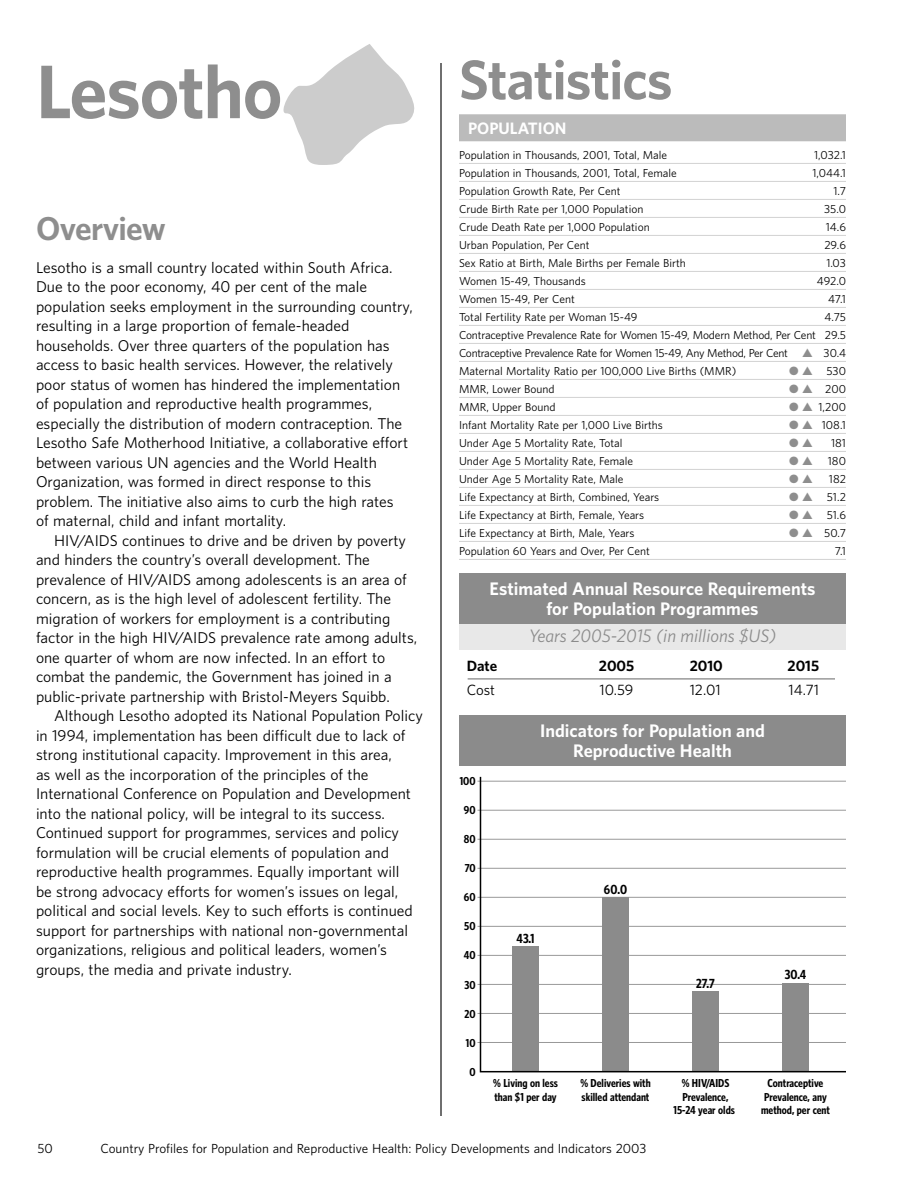
<style>
.page{position:relative;width:918px;height:1188px;background:#fff}
.page>*{position:absolute;margin:0;border:0;box-sizing:border-box;transform-origin:0 0}
.t1{font:700 69px "UNFPA";letter-spacing:-.02em;color:#8e8e8e}
.t2{font:700 51px "UNFPA";letter-spacing:-.02em;color:#8e8e8e}
.t3{font:700 30px "UNFPA";letter-spacing:-.02em;color:#8e8e8e}
.t4{font:700 16.5px/19.5px "UNFPA";color:#fff;text-align:center}
.t5{font:italic 16.5px "UNFPA Text";color:#8b8b8b}
.t6{font:700 15px "UNFPA";color:#fff}
.t7{font:14.25px/19.5px "UNFPA Text";color:#000}
.t8{font:13.5px "UNFPA Text";color:#000}
.t9{font:700 13.5px "UNFPA";color:#000}
.t10{font:12px "UNFPA Text";color:#000}
.t11{font:700 condensed 12px "UNFPA";color:#000}
.t12{font:10.5px/18px "UNFPA Text";color:#000}
.t13{font:700 condensed 10.5px/13.5px "UNFPA";color:#000}
.s1{color:#8e8e8e}
</style>
<div class="page">
<svg style="left:283px;top:44px;width:132px;height:121px"></svg>
<div style="left:459px;top:114px;width:387px;height:27px;background:#bbb"></div>
<hr style="left:459px;top:163px;width:387px;height:1px;background:#d2d2d2">
<hr style="left:459px;top:181px;width:387px;height:1px;background:#d2d2d2">
<hr style="left:459px;top:199px;width:387px;height:1px;background:#d2d2d2">
<hr style="left:459px;top:217px;width:387px;height:1px;background:#d2d2d2">
<hr style="left:459px;top:235px;width:387px;height:1px;background:#d2d2d2">
<hr style="left:459px;top:253px;width:387px;height:1px;background:#d2d2d2">
<hr style="left:459px;top:271px;width:387px;height:1px;background:#d2d2d2">
<hr style="left:459px;top:289px;width:387px;height:1px;background:#d2d2d2">
<hr style="left:459px;top:307px;width:387px;height:1px;background:#d2d2d2">
<hr style="left:459px;top:325px;width:387px;height:1px;background:#d2d2d2">
<hr style="left:459px;top:343px;width:387px;height:1px;background:#d2d2d2">
<hr style="left:459px;top:361px;width:387px;height:1px;background:#d2d2d2">
<hr style="left:459px;top:379px;width:387px;height:1px;background:#d2d2d2">
<hr style="left:459px;top:397px;width:387px;height:1px;background:#d2d2d2">
<hr style="left:459px;top:415px;width:387px;height:1px;background:#d2d2d2">
<hr style="left:459px;top:433px;width:387px;height:1px;background:#d2d2d2">
<hr style="left:459px;top:451px;width:387px;height:1px;background:#d2d2d2">
<hr style="left:459px;top:469px;width:387px;height:1px;background:#d2d2d2">
<hr style="left:459px;top:487px;width:387px;height:1px;background:#d2d2d2">
<hr style="left:459px;top:505px;width:387px;height:1px;background:#d2d2d2">
<hr style="left:459px;top:523px;width:387px;height:1px;background:#d2d2d2">
<hr style="left:459px;top:541px;width:387px;height:1px;background:#d2d2d2">
<hr style="left:459px;top:559px;width:387px;height:1px;background:#d2d2d2">
<hr style="left:440px;top:63px;width:2px;height:1053px;background:#000">
<hr style="left:478px;top:781px;width:368px;height:1px;background:#999">
<hr style="left:478px;top:810px;width:368px;height:1px;background:#999">
<hr style="left:478px;top:839px;width:368px;height:1px;background:#999">
<hr style="left:478px;top:868px;width:368px;height:1px;background:#999">
<hr style="left:478px;top:897px;width:368px;height:1px;background:#999">
<hr style="left:478px;top:926px;width:368px;height:1px;background:#999">
<hr style="left:478px;top:955px;width:368px;height:1px;background:#999">
<hr style="left:478px;top:984px;width:368px;height:1px;background:#999">
<hr style="left:478px;top:1013px;width:368px;height:1px;background:#999">
<hr style="left:478px;top:1042px;width:368px;height:1px;background:#999">
<div style="left:459px;top:715px;width:387px;height:51px;background:#8b8b8b"></div>
<div style="left:459px;top:624px;width:387px;height:25px;background:#e8e8e8"></div>
<div style="left:459px;top:573px;width:387px;height:51px;background:#8b8b8b"></div>
<hr style="left:468px;top:678px;width:367px;height:2px;background:#999">
<svg style="left:479px;top:776px;width:367px;height:297px"></svg>
<h1 class="t1" style="left:36px;top:65px;width:248px">Lesotho</h1>
<h3 class="t3" style="left:36px;top:217px;width:131px">Overview</h3>
<p class="t7" style="left:36px;top:259px;width:378px">Lesotho is a small country located within South Africa.<br>Due to the poor economy, 40 per cent of the male population seeks employment in the surrounding country, resulting in a large proportion of female-headed households. Over three quarters of the population has access to basic health services. However, the relatively poor status of women has hindered the implementation of population and reproductive health programmes, especially the distribution of modern contraception. The Lesotho Safe Motherhood Initiative, a collaborative effort between various UN agencies and the World Health Organization, was formed in direct response to this problem. The initiative also aims to curb the high rates<br>of maternal, child and infant mortality.</p>
<p class="t7" style="left:36px;top:532px;width:383px;text-indent:18px">HIV/AIDS continues to drive and be driven by poverty and hinders the country’s overall development. The prevalence of HIV/AIDS among adolescents is an area of concern, as is the high level of adolescent fertility. The migration of workers for employment is a contributing factor in the high HIV/AIDS prevalence rate among adults, one quarter of whom are now infected. In an effort to combat the pandemic, the Government has joined in a public-private partnership with Bristol-Meyers Squibb.</p>
<p class="t7" style="left:36px;top:708px;width:388px;text-indent:18px">Although Lesotho adopted its National Population Policy in 1994, implementation has been difficult due to lack of strong institutional capacity. Improvement in this area,<br>as well as the incorporation of the principles of the International Conference on Population and Development into the national policy, will be integral to its success.<br>Continued support for programmes, services and policy formulation will be crucial elements of population and reproductive health programmes. Equally important will<br>be strong advocacy efforts for women’s issues on legal, political and social levels. Key to such efforts is continued support for partnerships with national non-governmental organizations, religious and political leaders, women’s groups, the media and private industry.</p>
<h2 class="t2" style="left:459px;top:60px;width:215px">Statistics</h2>
<p class="t6" style="left:468px;top:122px;width:100px">POPULATION</p>
<p class="t12" style="left:459px;top:147px;width:358px">Population in Thousands, 2001, Total, Male<br>Population in Thousands, 2001, Total, Female<br>Population Growth Rate, Per Cent<br>Crude Birth Rate per 1,000 Population<br>Crude Death Rate per 1,000 Population<br>Urban Population, Per Cent<br>Sex Ratio at Birth, Male Births per Female Birth<br>Women 15-49, Thousands<br>Women 15-49, Per Cent<br>Total Fertility Rate per Woman 15-49<br>Contraceptive Prevalence Rate for Women 15-49, Modern Method, Per Cent Contraceptive Prevalence Rate for Women 15-49, Any Method, Per Cent <span class="s1">▲ </span>Maternal Mortality Ratio per 100,000 Live Births (MMR)</p>
<p class="t12" style="left:459px;top:381px;width:97px">MMR, Lower Bound</p>
<p class="t12" style="left:459px;top:399px;width:98px">MMR, Upper Bound</p>
<p class="t12" style="left:459px;top:417px;width:206px">Infant Mortality Rate per 1,000 Live Births</p>
<p class="t12" style="left:459px;top:435px;width:165px">Under Age 5 Mortality Rate, Total</p>
<p class="t12" style="left:459px;top:453px;width:176px">Under Age 5 Mortality Rate, Female</p>
<p class="t12" style="left:459px;top:471px;width:166px">Under Age 5 Mortality Rate, Male</p>
<p class="t12" style="left:459px;top:489px;width:202px">Life Expectancy at Birth, Combined, Years</p>
<p class="t12" style="left:459px;top:507px;width:187px">Life Expectancy at Birth, Female, Years</p>
<p class="t12" style="left:459px;top:525px;width:177px">Life Expectancy at Birth, Male, Years</p>
<p class="t12" style="left:459px;top:543px;width:192px">Population 60 Years and Over, Per Cent</p>
<p class="t12" style="left:812px;top:147px;width:35px;text-align:right">1,032.1<br>1,044.1<br>1.7<br>35.0<br>14.6<br>29.6<br>1.03<br>492.0<br>47.1<br>4.75<br>29.5<br>30.4<br>530<br>200<br>1,200<br>108.1<br>181<br>180<br>182<br>51.2<br>51.6<br>50.7<br>7.1</p>
<p class="t4" style="left:490px;top:581px;width:327px">Estimated Annual Resource Requirements for Population Programmes</p>
<p class="t5" style="left:529px;top:629px;width:249px">Years 2005-2015 (in millions $US)</p>
<p class="t9" style="left:467px;top:660px;width:32px">Date</p>
<p class="t9" style="left:599px;top:660px;width:37px">2005</p>
<p class="t9" style="left:690px;top:660px;width:35px">2010</p>
<p class="t9" style="left:788px;top:660px;width:33px">2015</p>
<p class="t8" style="left:467px;top:684px;width:30px">Cost</p>
<p class="t8" style="left:600px;top:684px;width:35px">10.59</p>
<p class="t8" style="left:690px;top:684px;width:32px">12.01</p>
<p class="t8" style="left:789px;top:684px;width:32px">14.71</p>
<p class="t13" style="left:460px;top:775px;width:17px">100</p>
<p class="t13" style="left:464px;top:804px;width:13px">90</p>
<p class="t13" style="left:464px;top:833px;width:13px">80</p>
<p class="t13" style="left:465px;top:862px;width:12px">70</p>
<p class="t13" style="left:464px;top:892px;width:13px">60</p>
<p class="t13" style="left:464px;top:921px;width:13px">50</p>
<p class="t13" style="left:464px;top:950px;width:13px">40</p>
<p class="t13" style="left:464px;top:979px;width:13px">30</p>
<p class="t13" style="left:464px;top:1008px;width:13px">20</p>
<p class="t13" style="left:466px;top:1037px;width:11px">10</p>
<p class="t13" style="left:469px;top:1066px;width:8px">0</p>
<p class="t4" style="left:540px;top:723px;width:226px">Indicators for Population and<br>Reproductive Health</p>
<p class="t11" style="left:517px;top:934px;width:19px">43.1</p>
<p class="t11" style="left:604px;top:885px;width:25px">60.0</p>
<p class="t11" style="left:696px;top:979px;width:20px">27.7</p>
<p class="t11" style="left:785px;top:970px;width:23px">30.4</p>
<p class="t13" style="left:493px;top:1077px;width:66px">% Living on less than $1 per day</p>
<p class="t13" style="left:580px;top:1077px;width:72px">% Deliveries with skilled attendant</p>
<p class="t13" style="left:674px;top:1077px;width:63px;text-align:center">% HIV/AIDS<br>Prevalence,<br>15-24 year olds</p>
<p class="t13" style="left:761px;top:1077px;width:70px;text-align:center">Contraceptive<br>Prevalence, any method, per cent</p>
<p class="t10" style="left:38px;top:1143px;width:17px">50</p>
<p class="t10" style="left:100px;top:1143px;width:548px">Country Profiles for Population and Reproductive Health: Policy Developments and Indicators 2003</p>
</div>
